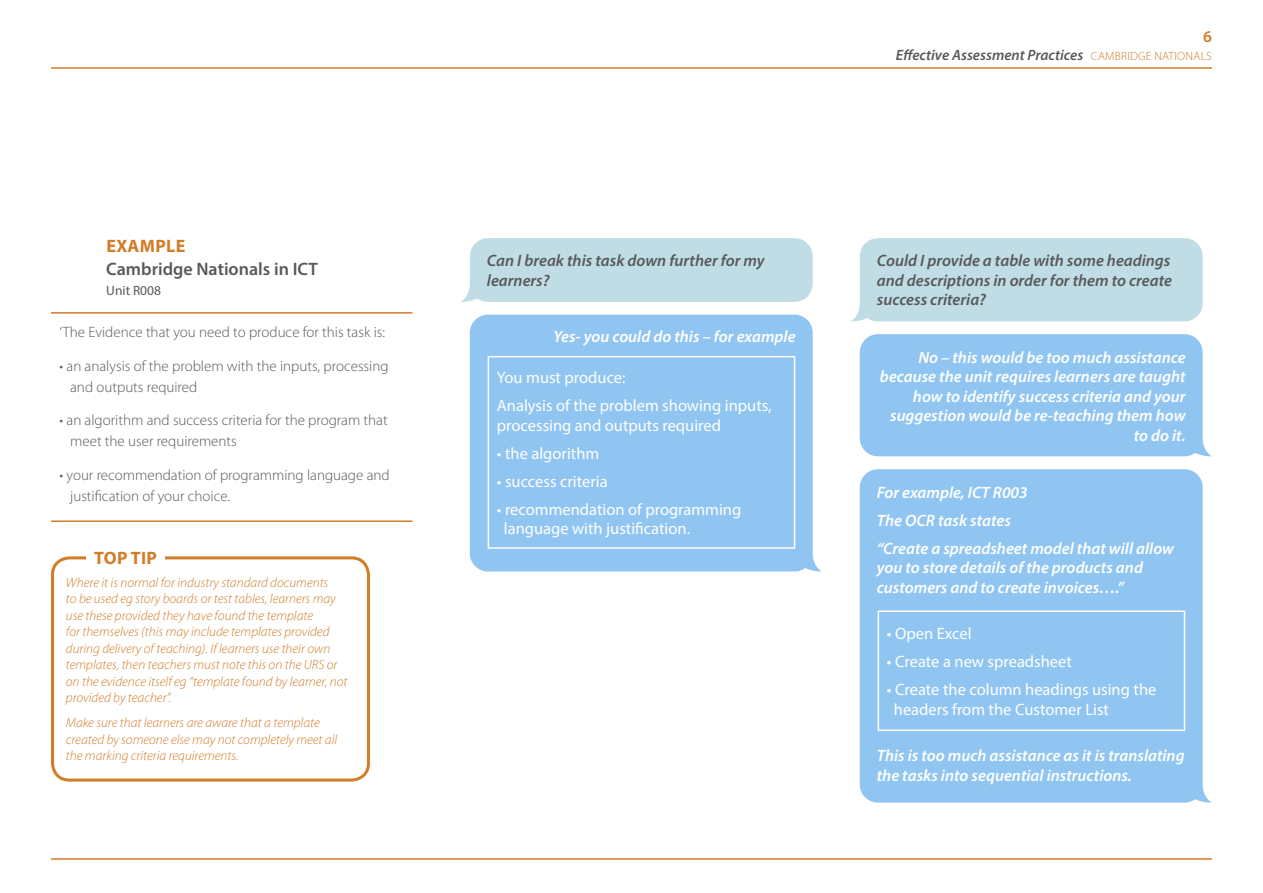
<style>
.page{position:relative;width:1263px;height:893px;background:#fff}
.page>*{position:absolute;margin:0;border:0;box-sizing:border-box;transform-origin:0 0}
.t1{font:600 18px "Myriad Pro";color:#59595b}
.t2{font:700 18px "Myriad Pro";letter-spacing:.02em;color:#d27c27}
.t3{font:italic 600 16.5px/19.5px "Myriad Pro";color:#fff}
.t4{font:16.5px/19.5px "Myriad Pro";color:#fff}
.t5{font:italic 600 16.5px/19.5px "Myriad Pro";color:#59595b}
.t6{font:600 16.5px "Myriad Pro";color:#d27c27}
.t7{font:300 15px/21px "Myriad Pro";color:#59595b}
.t8{font:italic 600 15px "Myriad Pro";color:#59595b}
.t9{font:italic 300 13.5px/16.5px "Myriad Pro";color:#d27c27}
.t10{font:13.5px "Myriad Pro";color:#59595b}
.s1{font-weight:300;font-style:normal;font-size:12px;color:#d27c27}
</style>
<div class="page">
<hr style="left:51px;top:67px;width:1161px;height:2px;background:#d27c27">
<hr style="left:51px;top:858px;width:1161px;height:2px;background:#d27c27">
<hr style="left:51px;top:312px;width:361px;height:2px;background:#d27c27">
<hr style="left:51px;top:520px;width:361px;height:2px;background:#d27c27">
<div style="left:461px;top:238px;width:352px;height:64px;background:#c0dde5"></div>
<div style="left:470px;top:315px;width:351px;height:256px;background:#90c5f1"></div>
<hr style="left:488px;top:356px;width:307px;height:1px;background:#fff">
<hr style="left:488px;top:357px;width:1px;height:190px;background:#fff">
<hr style="left:794px;top:357px;width:1px;height:190px;background:#fff">
<hr style="left:488px;top:547px;width:307px;height:2px;background:#fff">
<div style="left:851px;top:238px;width:352px;height:83px;background:#c0dde5"></div>
<div style="left:860px;top:334px;width:351px;height:122px;background:#90c5f1"></div>
<div style="left:860px;top:469px;width:352px;height:334px;background:#90c5f1"></div>
<hr style="left:877px;top:610px;width:308px;height:2px;background:#fff">
<hr style="left:877px;top:612px;width:2px;height:117px;background:#fff">
<hr style="left:1184px;top:612px;width:1px;height:117px;background:#fff">
<hr style="left:877px;top:729px;width:308px;height:2px;background:#fff">
<div style="left:51px;top:556px;width:319px;height:226px;border:3px solid #d27c27;border-radius:17px"></div>
<div style="left:86px;top:547px;width:79px;height:20px;background:#fff"></div>
<h1 class="t2" style="left:106px;top:234px;width:80px">EXAMPLE</h1>
<h1 class="t1" style="left:106px;top:257px;width:213px">Cambridge Nationals in ICT</h1>
<p class="t10" style="left:106px;top:282px;width:56px">Unit R008</p>
<p class="t7" style="left:60px;top:322px;width:327px">‘The Evidence that you need to produce for this task is:</p>
<p class="t7" style="left:70px;top:355px;width:320px;text-indent:-11px">• an analysis of the problem with the inputs, processing and outputs required</p>
<p class="t7" style="left:70px;top:410px;width:319px;text-indent:-11px">• an algorithm and success criteria for the program that meet the user requirements</p>
<p class="t7" style="left:70px;top:465px;width:321px;text-indent:-11px">• your recommendation of programming language and justification of your choice.</p>
<h1 class="t2" style="left:94px;top:546px;width:64px">TOP TIP</h1>
<p class="t9" style="left:66px;top:574px;width:283px">Where it is normal for industry standard documents<br>to be used eg story boards or test tables, learners may use these provided they have found the template<br>for themselves (this may include templates provided during delivery of teaching). If learners use their own templates, then teachers must note this on the URS or on the evidence itself eg “template found by learner, not provided by teacher”.</p>
<p class="t9" style="left:66px;top:715px;width:273px">Make sure that learners are aware that a template created by someone else may not completely meet all the marking criteria requirements.</p>
<p class="t5" style="left:487px;top:251px;width:279px">Can I break this task down further for my learners?</p>
<p class="t3" style="left:553px;top:326px;width:244px">Yes- you could do this – for example</p>
<p class="t4" style="left:497px;top:363px;width:276px;line-height:28px">You must produce:<br>Analysis of the problem showing inputs,</p>
<p class="t4" style="left:497px;top:415px;width:226px">processing and outputs required</p>
<p class="t4" style="left:497px;top:443px;width:104px">• the algorithm</p>
<p class="t4" style="left:497px;top:471px;width:112px">• success criteria</p>
<p class="t4" style="left:504px;top:499px;width:239px;text-indent:-7px">• recommendation of programming language with justification.</p>
<p class="t6" style="left:1203px;top:26px;width:10px">6</p>
<p class="t8" style="left:896px;top:45px;width:317px">Effective Assessment Practices <span class="s1">CAMBRIDGE NATIONALS</span></p>
<p class="t5" style="left:877px;top:251px;width:297px;text-align:justify">Could I provide a table with some headings and descriptions in order for them to create success criteria?</p>
<p class="t3" style="left:880px;top:347px;width:307px;text-align:right">No – this would be too much assistance because the unit requires learners are taught how to identify success criteria and your suggestion would be re-teaching them how to do it.</p>
<p class="t3" style="left:877px;top:478px;width:299px;line-height:28px">For example, ICT R003<br>The OCR task states<br>“Create a spreadsheet model that will allow</p>
<p class="t3" style="left:877px;top:558px;width:268px">you to store details of the products and customers and to create invoices….”</p>
<p class="t4" style="left:887px;top:624px;width:86px">• Open Excel</p>
<p class="t4" style="left:887px;top:652px;width:187px">• Create a new spreadsheet</p>
<p class="t4" style="left:894px;top:680px;width:264px;text-indent:-7px">• Create the column headings using the headers from the Customer List</p>
<p class="t3" style="left:877px;top:745px;width:309px">This is too much assistance as it is translating the tasks into sequential instructions.</p>
</div>
